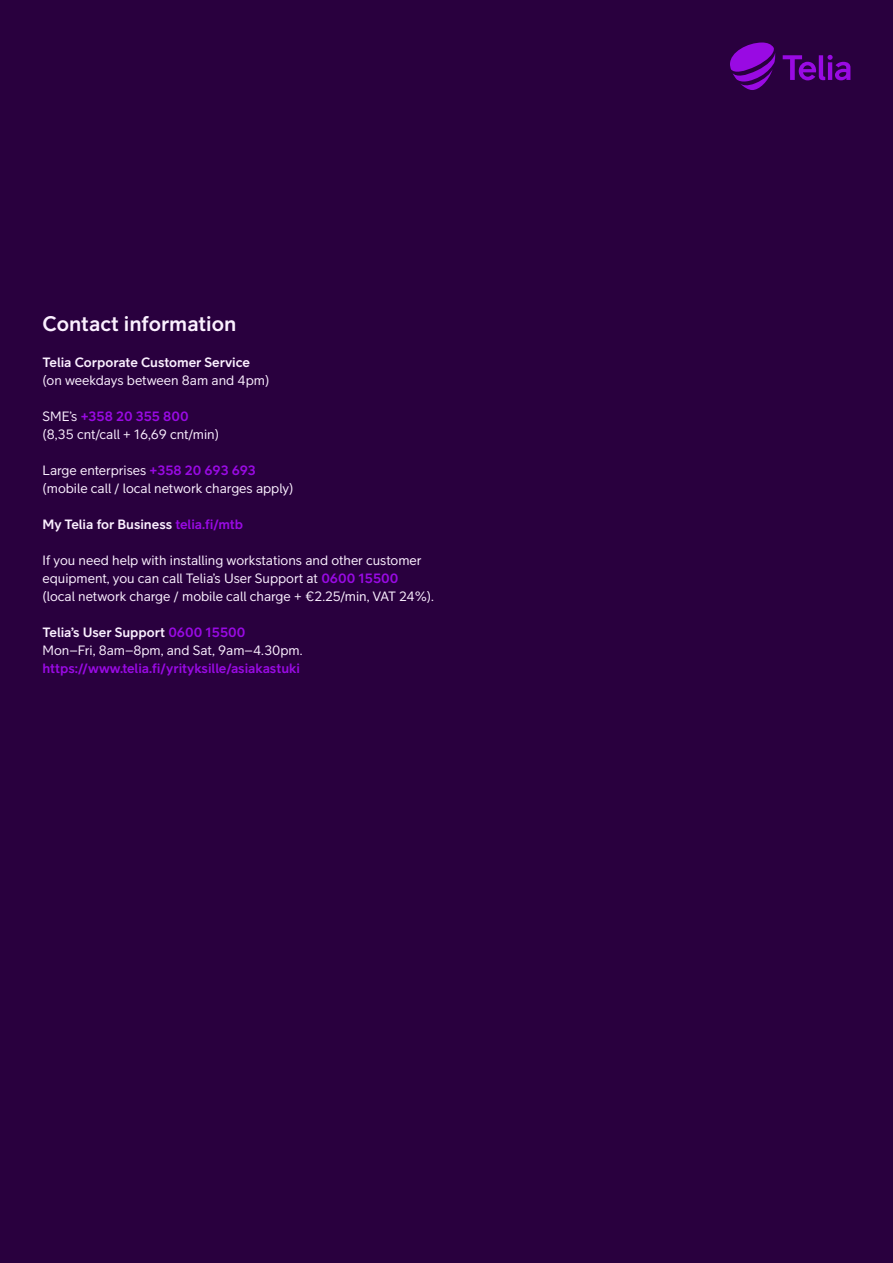
<style>
.page{position:relative;width:893px;height:1263px;background:#29003e}
.page>*{position:absolute;margin:0;border:0;box-sizing:border-box;transform-origin:0 0}
.t1{font:700 21px "Telia Sans";color:#fbf0ff}
.t2{font:13.5px/18px "Telia Sans";color:#fbf0ff}
.t3{font:700 13.5px "Telia Sans";color:#fbf0ff}
.t4{font:700 13.5px "Telia Sans";color:#990ae3}
.s1{font-weight:700;color:#990ae3}
.s2{color:#990ae3}
.s3{font-weight:700}
</style>
<div class="page">
<svg style="left:783px;top:55px;width:67px;height:25px"></svg>
<svg style="left:730px;top:43px;width:45px;height:47px"></svg>
<h1 class="t1" style="left:43px;top:311px;width:195px">Contact information</h1>
<p class="t3" style="left:43px;top:354px;width:209px">Telia Corporate Customer Service</p>
<p class="t2" style="left:43px;top:371px;width:228px">(on weekdays between 8am and 4pm)</p>
<p class="t2" style="left:43px;top:407px;width:178px">SME’s <span class="s1">+358 20 355 800 </span>(8,35 cnt/call + 16,69 cnt/min)</p>
<p class="t2" style="left:43px;top:461px;width:252px">Large enterprises <span class="s1">+358 20 693 693 </span>(mobile call / local network charges apply)</p>
<p class="t3" style="left:43px;top:516px;width:202px">My Telia for Business <span class="s2">telia.fi/mtb</span></p>
<p class="t2" style="left:43px;top:551px;width:393px">If you need help with installing workstations and other customer equipment, you can call Telia’s User Support at <span class="s1">0600 15500 </span>(local network charge / mobile call charge + €2.25/min, VAT 24%).</p>
<p class="t2" style="left:43px;top:623px;width:261px"><span class="s3">Telia’s User Support</span> <span class="s1">0600 15500<br></span>Mon–Fri, 8am–8pm, and Sat, 9am–4.30pm.</p>
<p class="t4" style="left:43px;top:660px;width:259px">https://www.telia.fi/yrityksille/asiakastuki</p>
</div>
